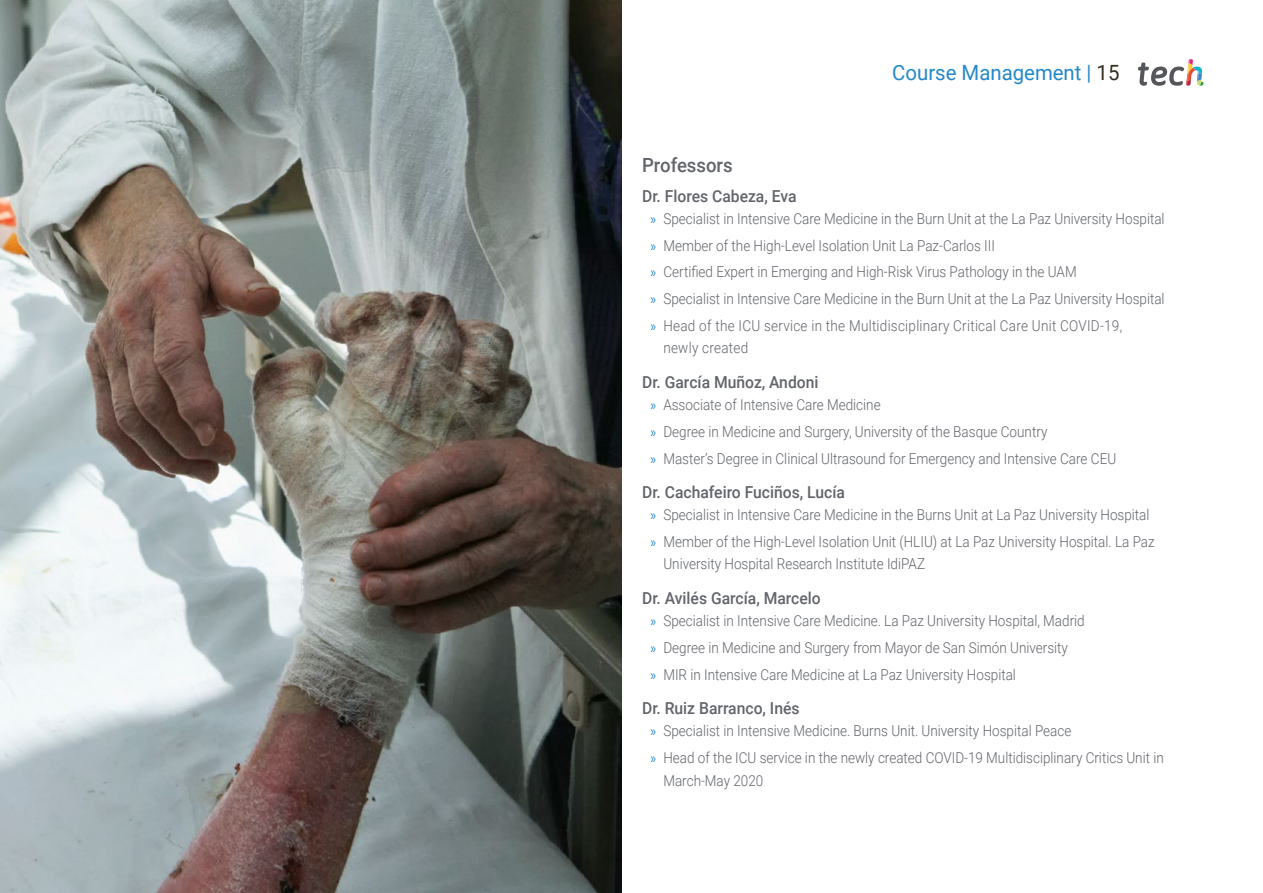
<style>
.page{position:relative;width:1263px;height:893px;background:#fff}
.page>*{position:absolute;margin:0;border:0;box-sizing:border-box;transform-origin:0 0}
.t1{font:21px "Roboto";color:#2488c9}
.t2{font:500 19.5px "Roboto";color:#61646a;scale:.95 1}
.t3{font:500 16.5px "Roboto";color:#61646a;scale:.95 1}
.t4{font:300 15px/26.7px "Roboto";color:#61646a;scale:.9 1}
.t5{font:300 15px "Roboto";letter-spacing:.02em;color:#61646a;scale:.9 1}
.s1{color:#312e20}
.s2{font-family:"Myriad Pro";font-weight:400;color:#2488c9}
</style>
<div class="page">
<img style="left:0;top:0;width:621px;height:893px">
<svg style="left:1138px;top:59px;width:65px;height:27px"></svg>
<h1 class="t1" style="left:892px;top:57px;width:229px">Course Management | <span class="s1">15</span></h1>
<h2 class="t2" style="left:642px;top:152px;width:97px">Professors</h2>
<p class="t3" style="left:642px;top:184px;width:164px">Dr. Flores Cabeza, Eva</p>
<p class="t4" style="left:651px;top:205px;width:573px"><span class="s2">»</span> Specialist in Intensive Care Medicine in the Burn Unit at the La Paz University Hospital <span class="s2">»</span> Member of the High-Level Isolation Unit La Paz-Carlos III<br><span class="s2">»</span> Certified Expert in Emerging and High-Risk Virus Pathology in the UAM<br><span class="s2">»</span> Specialist in Intensive Care Medicine in the Burn Unit at the La Paz University Hospital <span class="s2">»</span> Head of the ICU service in the Multidisciplinary Critical Care Unit COVID-19,</p>
<p class="t5" style="left:663px;top:338px;width:96px">newly created</p>
<p class="t3" style="left:642px;top:370px;width:187px">Dr. García Muñoz, Andoni</p>
<p class="t4" style="left:651px;top:391px;width:519px"><span class="s2">»</span> Associate of Intensive Care Medicine<br><span class="s2">»</span> Degree in Medicine and Surgery, University of the Basque Country<br><span class="s2">»</span> Master’s Degree in Clinical Ultrasound for Emergency and Intensive Care CEU</p>
<p class="t3" style="left:642px;top:480px;width:215px">Dr. Cachafeiro Fuciños, Lucía</p>
<p class="t4" style="left:651px;top:501px;width:562px"><span class="s2">»</span> Specialist in Intensive Care Medicine in the Burns Unit at La Paz University Hospital <span class="s2">»</span> Member of the High-Level Isolation Unit (HLIU) at La Paz University Hospital. La Paz</p>
<p class="t4" style="left:663px;top:550px;width:292px">University Hospital Research Institute IdiPAZ</p>
<p class="t3" style="left:642px;top:586px;width:190px">Dr. Avilés García, Marcelo</p>
<p class="t4" style="left:651px;top:607px;width:484px"><span class="s2">»</span> Specialist in Intensive Care Medicine. La Paz University Hospital, Madrid <span class="s2">»</span> Degree in Medicine and Surgery from Mayor de San Simón University<br><span class="s2">»</span> MIR in Intensive Care Medicine at La Paz University Hospital</p>
<p class="t3" style="left:642px;top:696px;width:167px">Dr. Ruiz Barranco, Inés</p>
<p class="t4" style="left:651px;top:717px;width:572px"><span class="s2">»</span> Specialist in Intensive Medicine. Burns Unit. University Hospital Peace<br><span class="s2">»</span> Head of the ICU service in the newly created COVID-19 Multidisciplinary Critics Unit in</p>
<p class="t4" style="left:663px;top:766px;width:113px">March-May 2020</p>
</div>
